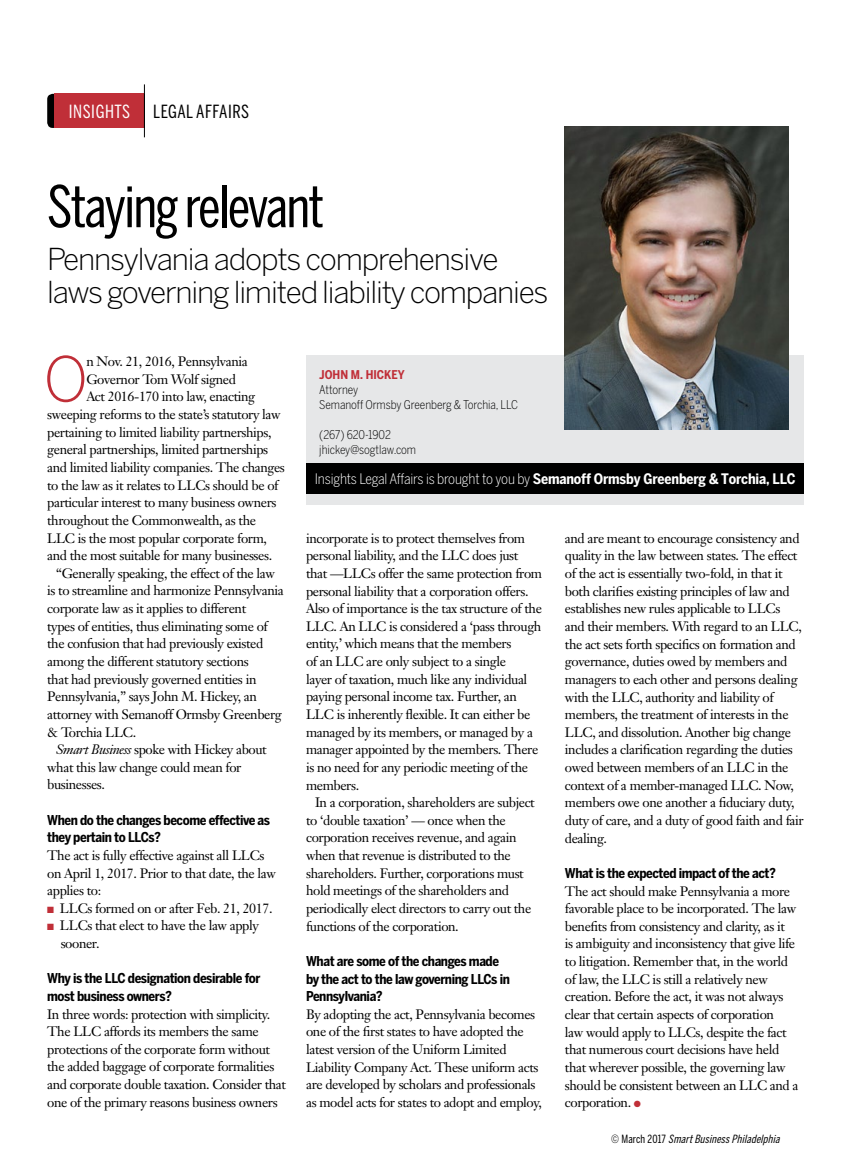
<style>
.page{position:relative;width:851px;height:1175px;background:#fff}
.page>*{position:absolute;margin:0;border:0;box-sizing:border-box;transform-origin:0 0}
.t1{font:300 61.2px "Benton Sans";color:#c02f38}
.t2{font:57px "Benton Sans Comp";letter-spacing:-.03em;color:#000}
.t3{font:300 30px/33px "Benton Sans";letter-spacing:-.04em;color:#000}
.t4{font:18px "Benton Sans Comp";letter-spacing:.03em;color:#000}
.t5{font:18px "Benton Sans Comp";letter-spacing:.03em;color:#fff}
.t6{font:300 14.4px "Benton Sans Cond";letter-spacing:-.01em;color:#fff}
.t7{font:13.5px/17.7px "Janson Text";letter-spacing:-.03em;color:#000}
.t8{font:700 13.5px/17.7px "Benton Sans Cond";letter-spacing:-.03em;color:#000}
.t9{font:300 12px/15px "Benton Sans Cond";letter-spacing:-.005em;color:#000}
.t10{font:700 12px "Benton Sans Cond";color:#c02f38}
.t11{font:italic 11.25px "Benton Sans Comp";color:#000}
.s1{font-style:italic}
.s2{color:#c02f38}
.s3{font-weight:700}
.s4{font-family:"Benton Sans Cond";font-weight:300;font-style:normal}
.s5{font-style:normal}
</style>
<div class="page">
<div style="left:306px;top:355px;width:497px;height:150px;background:#e6e7e8"></div>
<img style="left:565px;top:127px;width:223px;height:302px">
<div style="left:306px;top:463px;width:497px;height:31px;background:#000"></div>
<svg style="left:47px;top:94px;width:8px;height:34px"></svg>
<div style="left:55px;top:94px;width:89px;height:34px;background:#c02f38"></div>
<hr style="left:144px;top:84px;width:1px;height:53px;background:#000">
<h3 class="t5" style="left:69px;top:101px;width:62px">insights</h3>
<h3 class="t4" style="left:153px;top:101px;width:96px">Legal Affairs</h3>
<h2 class="t2" style="left:47px;top:173px;width:278px">Staying relevant</h2>
<h3 class="t3" style="left:47px;top:242px;width:502px">Pennsylvania adopts comprehensive laws governing limited liability companies</h3>
<h1 class="t1" style="left:43px;top:343px;width:46px">O</h1>
<p class="t7" style="left:86px;top:352px;width:163px">n Nov. 21, 2016, Pennsylvania</p>
<p class="t7" style="left:86px;top:370px;width:151px">Governor Tom Wolf signed</p>
<p class="t7" style="left:86px;top:388px;width:170px">Act 2016-170 into law, enacting</p>
<p class="t7" style="left:47px;top:405px;width:235px">sweeping reforms to the state’s statutory law</p>
<p class="t7" style="left:47px;top:423px;width:226px">pertaining to limited liability partnerships,</p>
<p class="t7" style="left:47px;top:441px;width:222px">general partnerships, limited partnerships</p>
<p class="t7" style="left:47px;top:458px;width:239px">and limited liability companies. The changes</p>
<p class="t7" style="left:47px;top:476px;width:233px">to the law as it relates to LLCs should be of</p>
<p class="t7" style="left:47px;top:493px;width:231px">particular interest to many business owners</p>
<p class="t7" style="left:47px;top:511px;width:210px">throughout the Commonwealth, as the</p>
<p class="t7" style="left:47px;top:529px;width:221px">LLC is the most popular corporate form,</p>
<p class="t7" style="left:47px;top:546px;width:226px">and the most suitable for many businesses.</p>
<p class="t7" style="left:56px;top:564px;width:220px">“Generally speaking, the effect of the law</p>
<p class="t7" style="left:47px;top:582px;width:238px">is to streamline and harmonize Pennsylvania</p>
<p class="t7" style="left:47px;top:599px;width:200px">corporate law as it applies to different</p>
<p class="t7" style="left:47px;top:617px;width:222px">types of entities, thus eliminating some of</p>
<p class="t7" style="left:47px;top:634px;width:218px">the confusion that had previously existed</p>
<p class="t7" style="left:47px;top:652px;width:203px">among the different statutory sections</p>
<p class="t7" style="left:47px;top:670px;width:211px">that had previously governed entities in</p>
<p class="t7" style="left:47px;top:687px;width:211px">Pennsylvania,” says John M. Hickey, an</p>
<p class="t7" style="left:47px;top:705px;width:236px">attorney with Semanoff Ormsby Greenberg</p>
<p class="t7" style="left:47px;top:723px;width:91px">&amp; Torchia LLC.</p>
<p class="t7" style="left:56px;top:740px;width:212px"><span class="s1">Smart Business</span> spoke with Hickey about</p>
<p class="t7" style="left:47px;top:758px;width:196px">what this law change could mean for</p>
<p class="t7" style="left:47px;top:776px;width:59px">businesses.</p>
<p class="t8" style="left:47px;top:811px;width:224px">When do the changes become effective as they pertain to LLCs?</p>
<p class="t7" style="left:47px;top:846px;width:230px">The act is fully effective against all LLCs on April 1, 2017. Prior to that date, the law applies to:</p>
<p class="t7" style="left:47px;top:899px;width:227px"><span class="s2">■</span> LLCs formed on or after Feb. 21, 2017.</p>
<p class="t7" style="left:61px;top:916px;width:200px;text-indent:-14px"><span class="s2">■</span> LLCs that elect to have the law apply sooner.</p>
<p class="t8" style="left:47px;top:969px;width:215px">Why is the LLC designation desirable for most business owners?</p>
<p class="t7" style="left:47px;top:1005px;width:240px">In three words: protection with simplicity.<br>The LLC affords its members the same protections of the corporate form without the added baggage of corporate formalities and corporate double taxation. Consider that one of the primary reasons business owners</p>
<p class="t10" style="left:319px;top:367px;width:86px">John M. Hickey</p>
<p class="t9" style="left:319px;top:382px;width:200px">Attorney<br>Semanoff Ormsby Greenberg &amp; Torchia, LLC</p>
<p class="t9" style="left:319px;top:427px;width:98px">(267) 620-1902 jhickey@sogtlaw.com</p>
<p class="t6" style="left:315px;top:470px;width:482px">Insights Legal Affairs is brought to you by <span class="s3">Semanoff Ormsby Greenberg &amp; Torchia, LLC</span></p>
<p class="t7" style="left:306px;top:529px;width:237px">incorporate is to protect themselves from personal liability, and the LLC does just that —LLCs offer the same protection from personal liability that a corporation offers.<br>Also of importance is the tax structure of the LLC. An LLC is considered a ‘pass through entity,’ which means that the members<br>of an LLC are only subject to a single<br>layer of taxation, much like any individual paying personal income tax. Further, an LLC is inherently flexible. It can either be managed by its members, or managed by a manager appointed by the members. There is no need for any periodic meeting of the members.</p>
<p class="t7" style="left:306px;top:793px;width:230px;text-indent:9px">In a corporation, shareholders are subject to ‘double taxation’ — once when the corporation receives revenue, and again when that revenue is distributed to the shareholders. Further, corporations must hold meetings of the shareholders and periodically elect directors to carry out the functions of the corporation.</p>
<p class="t8" style="left:306px;top:952px;width:205px">What are some of the changes made by the act to the law governing LLCs in<br>Pennsylvania?</p>
<p class="t7" style="left:306px;top:1005px;width:237px">By adopting the act, Pennsylvania becomes one of the first states to have adopted the latest version of the Uniform Limited Liability Company Act. These uniform acts are developed by scholars and professionals as model acts for states to adopt and employ,</p>
<p class="t7" style="left:565px;top:529px;width:240px">and are meant to encourage consistency and quality in the law between states. The effect of the act is essentially two-fold, in that it both clarifies existing principles of law and establishes new rules applicable to LLCs and their members. With regard to an LLC, the act sets forth specifics on formation and governance, duties owed by members and managers to each other and persons dealing with the LLC, authority and liability of members, the treatment of interests in the LLC, and dissolution. Another big change includes a clarification regarding the duties owed between members of an LLC in the context of a member-managed LLC. Now, members owe one another a fiduciary duty, duty of care, and a duty of good faith and fair dealing.</p>
<p class="t8" style="left:565px;top:864px;width:212px">What is the expected impact of the act?</p>
<p class="t7" style="left:565px;top:882px;width:235px">The act should make Pennsylvania a more favorable place to be incorporated. The law benefits from consistency and clarity, as it<br>is ambiguity and inconsistency that give life to litigation. Remember that, in the world of law, the LLC is still a relatively new creation. Before the act, it was not always clear that certain aspects of corporation<br>law would apply to LLCs, despite the fact that numerous court decisions have held that wherever possible, the governing law should be consistent between an LLC and a corporation. <span class="s2">●</span></p>
<p class="t11" style="left:611px;top:1132px;width:173px"><span class="s4">©</span> <span class="s5">M a r c h 2 0 1 7</span> SmartBusinessPhiladelphia</p>
</div>
